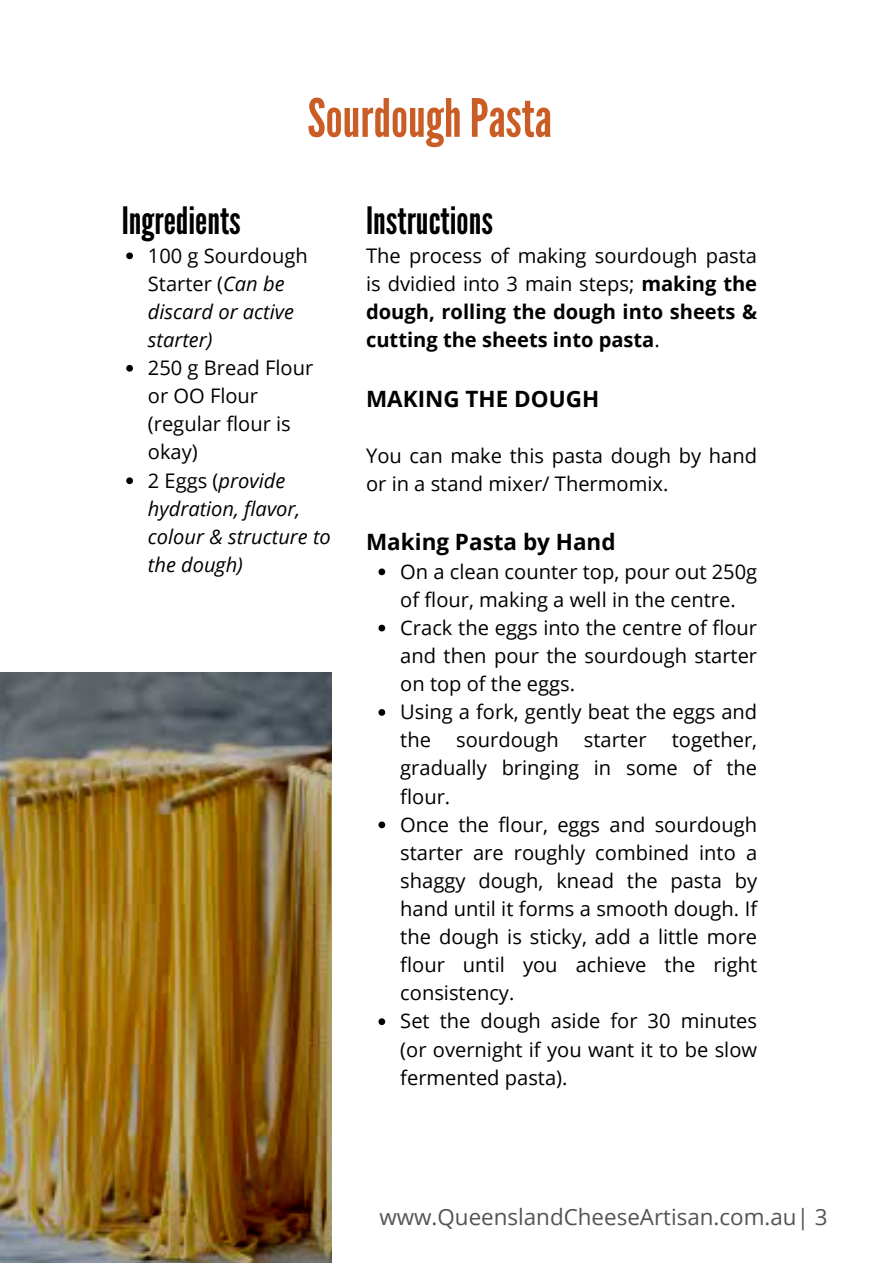
<style>
.page{position:relative;width:893px;height:1264px;background:#fff}
.page>*{position:absolute;margin:0;border:0;box-sizing:border-box;transform-origin:0 0}
.t1{font:52.8px "League Gothic";color:#ca5d25}
.t2{font:37.65px "League Gothic";color:#000}
.t3{font:700 22.5px "Open Sans";color:#000}
.t4{font:22.35px "Open Sans";color:#545454}
.t5{font:20.1px/28px "Open Sans";color:#000}
.t6{font:700 20.1px/28px "Open Sans";color:#000;text-align:justify}
.t7{font:italic 20.1px/28px "Open Sans";color:#000}
.s1{font-style:normal}
.s2{font-weight:400}
</style>
<div class="page">
<svg style="left:378px;top:568px;width:7px;height:7px"></svg>
<svg style="left:378px;top:624px;width:7px;height:7px"></svg>
<svg style="left:378px;top:709px;width:7px;height:6px"></svg>
<svg style="left:378px;top:821px;width:7px;height:7px"></svg>
<svg style="left:378px;top:1018px;width:7px;height:7px"></svg>
<svg style="left:126px;top:252px;width:7px;height:7px"></svg>
<svg style="left:126px;top:365px;width:7px;height:6px"></svg>
<svg style="left:126px;top:477px;width:7px;height:7px"></svg>
<img style="left:0;top:672px;width:331px;height:590px">
<p class="t1" style="left:307px;top:87px;width:246px">SourdoughPasta</p>
<p class="t2" style="left:122px;top:199px;width:121px">Ingredients</p>
<p class="t2" style="left:366px;top:199px;width:128px">Instructions</p>
<p class="t7" style="left:148px;top:241px;width:161px"><span class="s1">100 g Sourdough<br>Starter (</span>Can be discard or active starter)</p>
<p class="t5" style="left:148px;top:353px;width:167px">250 g Bread Flour or OO Flour (regular flour is okay)</p>
<p class="t7" style="left:148px;top:465px;width:184px"><span class="s1">2 Eggs (</span>provide hydration, flavor, colour &amp; structure to the dough)</p>
<p class="t6" style="left:366px;top:241px;width:392px"><span class="s2">The process of making sourdough pasta is dvidied into 3 main steps;</span> making the dough, rolling the dough into sheets &amp; cutting the sheets into pasta<span class="s2">.</span></p>
<p class="t3" style="left:366px;top:382px;width:234px">MAKING THE DOUGH</p>
<p class="t5" style="left:366px;top:441px;width:392px">You can make this pasta dough by hand or in a stand mixer/ Thermomix.</p>
<p class="t3" style="left:366px;top:526px;width:251px">Making Pasta by Hand</p>
<p class="t5" style="left:400px;top:556px;width:358px">On a clean counter top, pour out 250g of flour, making a well in the centre.</p>
<p class="t5" style="left:400px;top:613px;width:358px;text-align:justify">Crack the eggs into the centre of flour and then pour the sourdough starter on top of the eggs.</p>
<p class="t5" style="left:400px;top:697px;width:358px">Using a fork, gently beat the eggs and the</p>
<p class="t5" style="left:400px;top:725px;width:358px;text-align:justify;text-indent:271px">together, gradually bringing in some of the flour.</p>
<p class="t5" style="left:400px;top:809px;width:358px;text-align:justify">Once the flour, eggs and sourdough starter are roughly combined into a shaggy dough, knead the pasta by hand until it forms a smooth dough. If the dough is sticky, add a little more flour until you achieve the right consistency.</p>
<p class="t5" style="left:400px;top:1006px;width:358px;text-align:justify">Set the dough aside for 30 minutes (or overnight if you want it to be slow fermented pasta).</p>
<p class="t5" style="left:456px;top:725px;width:104px">sourdough</p>
<p class="t5" style="left:584px;top:725px;width:64px">starter</p>
<p class="t4" style="left:379px;top:1201px;width:449px">www.QueenslandCheeseArtisan.com.au| 3</p>
</div>
